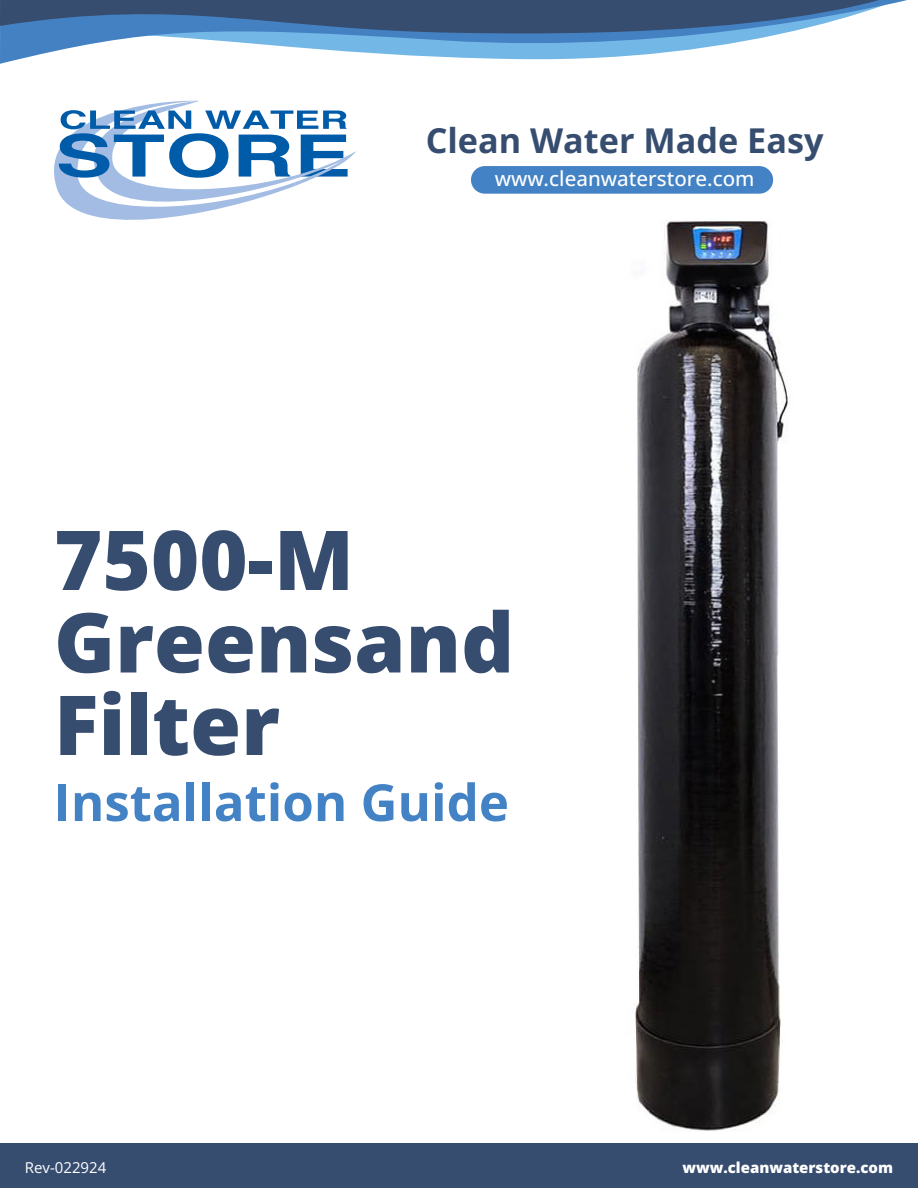
<style>
.page{position:relative;width:918px;height:1188px;background:#fff}
.page>*{position:absolute;margin:0;border:0;box-sizing:border-box;transform-origin:0 0}
.t1{font:800 82.65px/82.5px "Open Sans";color:#364d70}
.t2{font:700 51px "Open Sans";color:#4382c4}
.t3{font:700 34.2px "Open Sans";color:#364d70}
.t4{font:500 20.55px "Open Sans";color:#fff}
.t5{font:800 15px "Open Sans";color:#fff}
.t6{font:15px "Open Sans";color:#fff}
</style>
<div class="page">
<div style="left:0;top:1143px;width:918px;height:45px;background:#374d70"></div>
<svg style="left:0;top:41px;width:744px;height:23px"></svg>
<svg style="left:0;top:0;width:907px;height:41px;background:#51749d"></svg>
<svg style="left:54px;top:100px;width:302px;height:120px"></svg>
<img style="left:635px;top:220px;width:155px;height:911px">
<div style="left:471px;top:166px;width:302px;height:28px;background:#4382c4;border-radius:14px"></div>
<h3 class="t3" style="left:426px;top:117px;width:399px">Clean Water Made Easy</h3>
<h3 class="t4" style="left:495px;top:165px;width:261px">www.cleanwaterstore.com</h3>
<h1 class="t1" style="left:54px;top:517px;width:462px">7500-M<br>Greensand<br>Filter</h1>
<h2 class="t2" style="left:54px;top:768px;width:457px">Installation Guide</h2>
<p class="t6" style="left:25px;top:1157px;width:83px">Rev-022924</p>
<p class="t5" style="left:683px;top:1157px;width:212px">www.cleanwaterstore.com</p>
</div>
